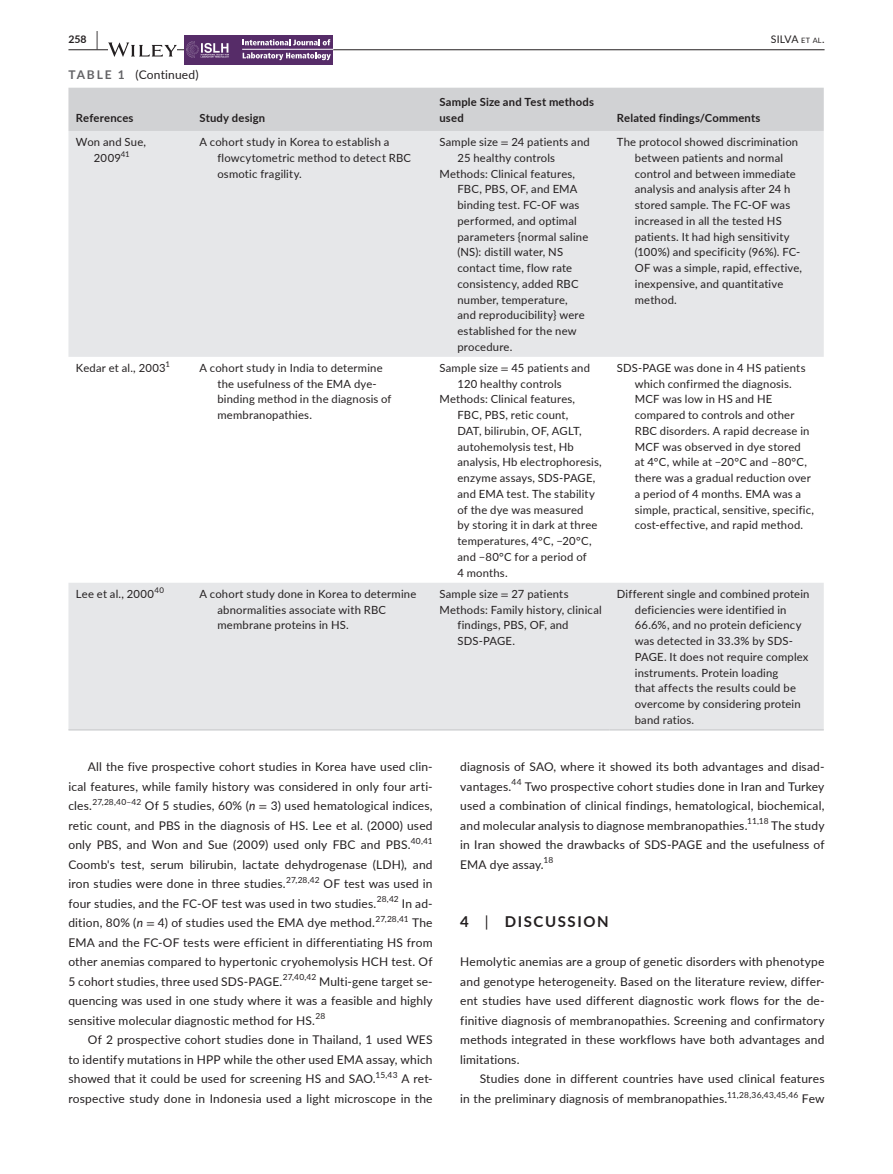
<style>
.page{position:relative;width:893px;height:1174px;background:#fff}
.page>*{position:absolute;margin:0;border:0;box-sizing:border-box;transform-origin:0 0}
.t1{font:700 15px "Lato";letter-spacing:.11em;color:#231f20}
.t2{font:12px/19.5px "Lato";letter-spacing:.015em;color:#231f20;text-align:justify}
.t3{font:11.25px/15.8px "Lato";letter-spacing:.015em;color:#231f20}
.t4{font:700 11.25px/15.8px "Lato";letter-spacing:.02em;color:#231f20}
.t5{font:10.5px "Lato";letter-spacing:-.01em;color:#231f20}
.t6{font:700 10.5px "Lato";color:#231f20}
.t7{font:8.4px "Lato";color:#231f20}
.t8{font:7.8px "Lato";color:#231f20}
.s1{font-size:19.5px}
.s2{font-size:7.35px}
.s3{font-weight:700;color:#636366}
.s4{font-family:"STIX"}
.s5{font-size:12px}
.s6{font-style:italic}
.s7{font-weight:400}
</style>
<div class="page">
<hr style="left:68px;top:49px;width:756px;height:1px;background:#231f20">
<svg style="left:108px;top:42px;width:69px;height:15px"></svg>
<div style="left:185px;top:35px;width:148px;height:30px;background:#562c68"></div>
<img style="left:187px;top:41px;width:42px;height:16px">
<svg style="left:243px;top:39px;width:87px;height:6px"></svg>
<svg style="left:243px;top:52px;width:88px;height:8px"></svg>
<hr style="left:242px;top:49px;width:91px;height:1px;background:#fff">
<div style="left:68px;top:88px;width:756px;height:43px;background:#d1d2d4"></div>
<svg style="left:68px;top:131px;width:756px;height:598px;fill:#e6e7e9"></svg>
<hr style="left:68px;top:729px;width:124px;height:1px;background:#d1d2d4">
<hr style="left:192px;top:729px;width:240px;height:1px;background:#d1d2d4">
<hr style="left:432px;top:729px;width:177px;height:1px;background:#d1d2d4">
<hr style="left:609px;top:729px;width:215px;height:1px;background:#d1d2d4">
<p class="t6" style="left:68px;top:31px;width:31px">258 <span class="s1">|</span></p>
<p class="t5" style="left:771px;top:31px;width:55px">SILVA <span class="s2">et al</span>.</p>
<p class="t2" style="left:68px;top:64px;width:132px"><span class="s3">TABLE 1</span> (Continued)</p>
<p class="t4" style="left:76px;top:109px;width:59px">References</p>
<p class="t4" style="left:199px;top:109px;width:67px">Study design</p>
<p class="t4" style="left:439px;top:93px;width:156px">Sample Size and Test methods used</p>
<p class="t3" style="left:76px;top:134px;width:72px;text-align:center">Won and Sue,<br>2009<sup>41</sup></p>
<p class="t3" style="left:217px;top:134px;width:195px;text-indent:-18px">A cohort study in Korea to establish a flowcytometric method to detect RBC osmotic fragility.</p>
<p class="t3" style="left:439px;top:134px;width:152px">Sample size <span class="s4">=</span> 24 patients and</p>
<p class="t3" style="left:457px;top:149px;width:99px">25 healthy controls</p>
<p class="t3" style="left:439px;top:165px;width:137px">Methods: Clinical features,</p>
<p class="t3" style="left:457px;top:181px;width:122px">FBC, PBS, OF, and EMA</p>
<p class="t3" style="left:457px;top:197px;width:124px">binding test. FC-OF was</p>
<p class="t3" style="left:457px;top:212px;width:121px">performed, and optimal</p>
<p class="t3" style="left:457px;top:228px;width:132px">parameters {normal saline</p>
<p class="t3" style="left:457px;top:244px;width:107px">(NS): distill water, NS</p>
<p class="t3" style="left:457px;top:260px;width:116px">contact time, flow rate</p>
<p class="t3" style="left:457px;top:275px;width:123px">consistency, added RBC</p>
<p class="t3" style="left:457px;top:291px;width:112px">number, temperature,</p>
<p class="t3" style="left:457px;top:307px;width:129px">and reproducibility} were</p>
<p class="t3" style="left:457px;top:323px;width:121px">established for the new</p>
<p class="t3" style="left:457px;top:338px;width:56px">procedure.</p>
<p class="t3" style="left:76px;top:359px;width:91px">Kedar et al., 2003</p>
<p class="t8" style="left:166px;top:358px;width:6px">1</p>
<p class="t3" style="left:217px;top:359px;width:176px;text-indent:-18px">A cohort study in India to determine the usefulness of the EMA dye&shy;binding method in the diagnosis of membranopathies.</p>
<p class="t3" style="left:439px;top:359px;width:152px">Sample size <span class="s4">=</span> 45 patients and</p>
<p class="t3" style="left:457px;top:375px;width:106px">120 healthy controls</p>
<p class="t3" style="left:439px;top:391px;width:137px">Methods: Clinical features,</p>
<p class="t3" style="left:457px;top:407px;width:113px">FBC, PBS, retic count,</p>
<p class="t3" style="left:457px;top:422px;width:126px">DAT, bilirubin, OF, AGLT,</p>
<p class="t3" style="left:457px;top:438px;width:118px">autohemolysis test, Hb</p>
<p class="t3" style="left:457px;top:454px;width:146px">analysis, Hb electrophoresis,</p>
<p class="t3" style="left:457px;top:470px;width:140px">enzyme assays, SDS-PAGE,</p>
<p class="t3" style="left:457px;top:485px;width:139px">and EMA test. The stability</p>
<p class="t3" style="left:457px;top:501px;width:128px">of the dye was measured</p>
<p class="t3" style="left:457px;top:517px;width:142px">by storing it in dark at three</p>
<p class="t3" style="left:457px;top:533px;width:136px">temperatures, 4°C, −20°C,</p>
<p class="t3" style="left:457px;top:548px;width:131px">and −80°C for a period of</p>
<p class="t3" style="left:457px;top:564px;width:52px">4 months.</p>
<p class="t3" style="left:76px;top:585px;width:80px">Lee et al., 2000</p>
<p class="t8" style="left:155px;top:584px;width:11px">40</p>
<p class="t3" style="left:217px;top:585px;width:200px;text-indent:-18px">A cohort study done in Korea to determine abnormalities associate with RBC membrane proteins in HS.</p>
<p class="t3" style="left:439px;top:585px;width:131px">Sample size <span class="s4">=</span> 27 patients</p>
<p class="t3" style="left:439px;top:601px;width:164px">Methods: Family history, clinical</p>
<p class="t3" style="left:457px;top:617px;width:113px">findings, PBS, OF, and</p>
<p class="t3" style="left:457px;top:632px;width:59px">SDS-PAGE.</p>
<p class="t4" style="left:617px;top:109px;width:145px">Related findings/Comments</p>
<p class="t3" style="left:635px;top:134px;width:169px;text-indent:-18px">The protocol showed discrimination between patients and normal control and between immediate analysis and analysis after 24 h stored sample. The FC-OF was increased in all the tested HS patients. It had high sensitivity (100%) and specificity (96%). FC-<br>OF was a simple, rapid, effective, inexpensive, and quantitative method.</p>
<p class="t3" style="left:635px;top:359px;width:181px;text-indent:-18px">SDS-PAGE was done in 4 HS patients which confirmed the diagnosis.<br>MCF was low in HS and HE compared to controls and other<br>RBC disorders. A rapid decrease in<br>MCF was observed in dye stored<br>at 4°C, while at −20°C and −80°C, there was a gradual reduction over a period of 4 months. EMA was a simple, practical, sensitive, specific, cost-effective, and rapid method.</p>
<p class="t3" style="left:635px;top:585px;width:176px;text-indent:-18px">Different single and combined protein deficiencies were identified in<br>66.6%, and no protein deficiency was detected in 33.3% by SDS-<br>PAGE. It does not require complex instruments. Protein loading<br>that affects the results could be overcome by considering protein band ratios.</p>
<p class="t2" style="left:68px;top:756px;width:366px;text-align:right">All the five prospective cohort studies in Korea have used clin&shy;ical features, while family history was considered in only four arti-</p>
<p class="t7" style="left:68px;top:796px;width:74px"><span class="s5">cles.</span>27,28,40–42</p>
<p class="t2" style="left:68px;top:795px;width:366px;text-indent:76px">Of 5 studies, 60% (<span class="s6">n</span> <span class="s4">=</span> 3) used hematological indices, retic count, and PBS in the diagnosis of HS. Lee et al. (2000) used only PBS, and Won and Sue (2009) used only FBC and PBS.</p>
<p class="t7" style="left:411px;top:835px;width:23px">40,41</p>
<p class="t2" style="left:68px;top:854px;width:366px">Coomb's test, serum bilirubin, lactate dehydrogenase (LDH), and iron studies were done in three studies.</p>
<p class="t7" style="left:286px;top:874px;width:35px">27,28,42</p>
<p class="t2" style="left:68px;top:873px;width:366px;text-indent:255px">OF test was used in four studies, and the FC-OF test was used in two studies.</p>
<p class="t7" style="left:377px;top:893px;width:23px">28,42</p>
<p class="t2" style="left:402px;top:893px;width:32px">In ad-</p>
<p class="t2" style="left:68px;top:912px;width:308px">dition, 80% (<span class="s6">n</span> <span class="s4">=</span> 4) of studies used the EMA dye method.</p>
<p class="t7" style="left:375px;top:913px;width:35px">27,28,41</p>
<p class="t2" style="left:68px;top:912px;width:366px;text-indent:344px">The EMA and the FC-OF tests were efficient in differentiating HS from other anemias compared to hypertonic cryohemolysis HCH test. Of 5 cohort studies, three used SDS-PAGE.<sup>27,40,42</sup> Multi-gene target se&shy;quencing was used in one study where it was a feasible and highly sensitive molecular diagnostic method for HS.<sup>28</sup></p>
<p class="t2" style="left:68px;top:1029px;width:366px;text-indent:20px">Of 2 prospective cohort studies done in Thailand, 1 used WES to identify mutations in HPP while the other used EMA assay, which showed that it could be used for screening HS and SAO.<sup>15,43</sup> A ret&shy;rospective study done in Indonesia used a light microscope in the</p>
<p class="t2" style="left:460px;top:756px;width:366px">diagnosis of SAO, where it showed its both advantages and disad&shy;vantages.</p>
<p class="t7" style="left:511px;top:776px;width:12px">44</p>
<p class="t2" style="left:460px;top:776px;width:366px;text-indent:65px">Two prospective cohort studies done in Iran and Turkey used a combination of clinical findings, hematological, biochemical, and molecular analysis to diagnose membranopathies.</p>
<p class="t7" style="left:747px;top:815px;width:23px">11,18</p>
<p class="t2" style="left:460px;top:815px;width:366px;text-indent:311px">The study in Iran showed the drawbacks of SDS-PAGE and the usefulness of EMA dye assay.</p>
<p class="t7" style="left:543px;top:854px;width:11px">18</p>
<h1 class="t1" style="left:460px;top:911px;width:150px">4 <span class="s7">|</span> DISCUSSION</h1>
<p class="t2" style="left:460px;top:951px;width:366px">Hemolytic anemias are a group of genetic disorders with phenotype and genotype heterogeneity. Based on the literature review, differ&shy;ent studies have used different diagnostic work flows for the de&shy;finitive diagnosis of membranopathies. Screening and confirmatory methods integrated in these workflows have both advantages and limitations.</p>
<p class="t2" style="left:460px;top:1068px;width:366px;text-indent:20px">Studies done in different countries have used clinical features in the preliminary diagnosis of membranopathies.</p>
<p class="t7" style="left:727px;top:1088px;width:99px">11,28,36,43,45,46 <span class="s5">Few</span></p>
</div>
